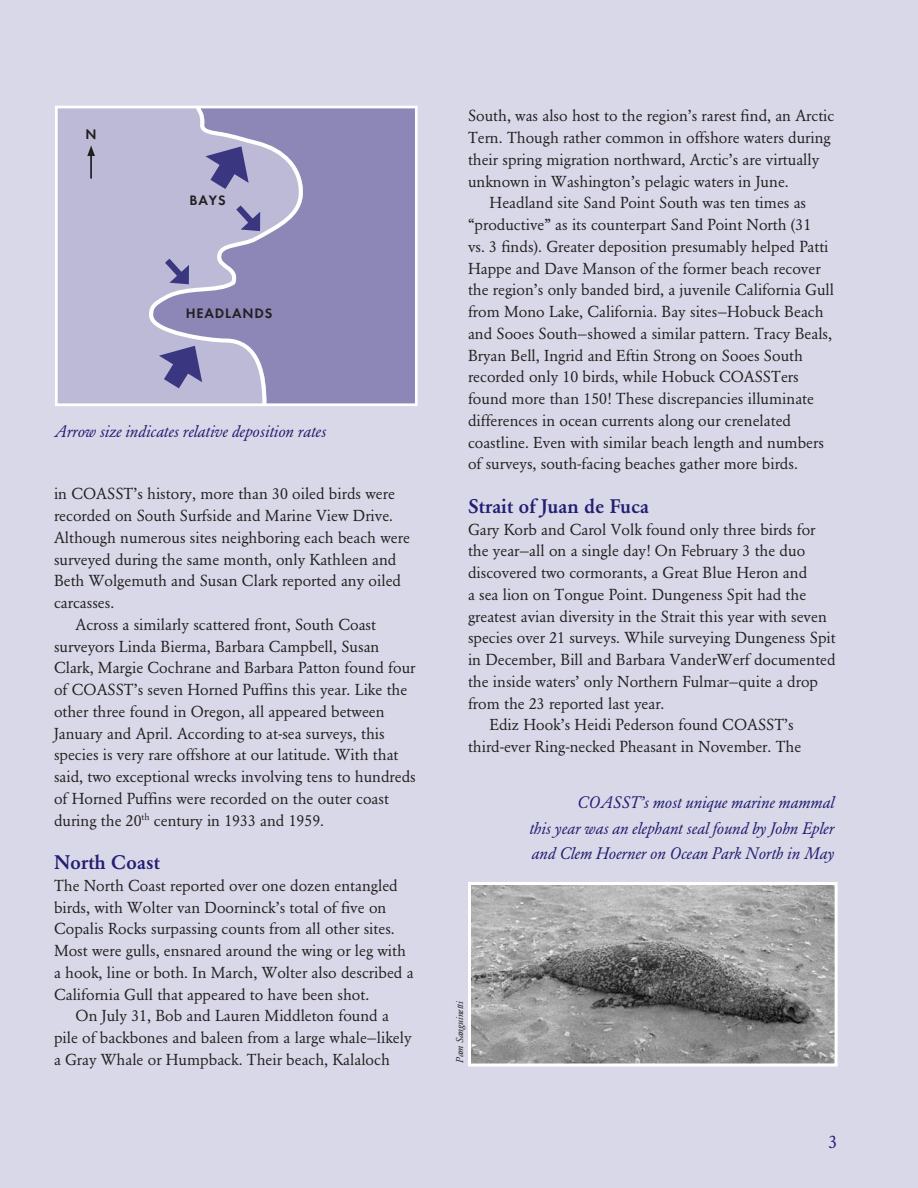
<style>
.page{position:relative;width:918px;height:1188px;background:#d9d8e8}
.page>*{position:absolute;margin:0;border:0;box-sizing:border-box;transform-origin:0 0}
.t1{font:500 19.5px "Garamond BE";color:#221e72}
.t2{font:18px "Garamond BE";color:#221e72}
.t3{font:italic 16.5px/25.5px "Garamond BE";color:#221e72;text-align:justify}
.t4{font:15.75px "Garamond BE";color:#231f20}
.t5{font:600 14.25px "Futura T";letter-spacing:.06em;color:#231f20}
.t6{font:italic 9.75px "Garamond BE";color:#231f20}
</style>
<div class="page">
<img style="left:472px;top:886px;width:362px;height:176px">
<div style="left:468px;top:882px;width:370px;height:184px;border:3px solid #fff"></div>
<div style="left:305px;top:110px;width:109px;height:292px;background:#8c87b6"></div>
<div style="left:59px;top:110px;width:89px;height:292px;background:#bcbad6"></div>
<svg style="left:148px;top:104px;width:157px;height:304px;background:#a7a4c8"></svg>
<div style="left:55px;top:106px;width:363px;height:300px;border:3px solid #fff"></div>
<svg style="left:194px;top:137px;width:69px;height:96px;background:#a3a1c5"></svg>
<svg style="left:159px;top:252px;width:32px;height:34px"></svg>
<svg style="left:147px;top:336px;width:63px;height:72px;background:#a3a1c5"></svg>
<hr style="left:90px;top:154px;width:2px;height:24px;background:#231f20">
<svg style="left:87px;top:146px;width:8px;height:10px"></svg>
<p class="t5" style="left:86px;top:128px;width:13px">N</p>
<p class="t5" style="left:190px;top:194px;width:38px">BAYS</p>
<p class="t5" style="left:186px;top:307px;width:88px">HEADLANDS</p>
<p class="t3" style="left:54px;top:420px;width:274px">Arrow size indicates relative deposition rates</p>
<p class="t4" style="left:54px;top:487px;width:342px">in COASST’s history, more than 30 oiled birds were</p>
<p class="t4" style="left:54px;top:509px;width:341px">recorded on South Surfside and Marine View Drive.</p>
<p class="t4" style="left:54px;top:531px;width:357px">Although numerous sites neighboring each beach were</p>
<p class="t4" style="left:54px;top:553px;width:344px">surveyed during the same month, only Kathleen and</p>
<p class="t4" style="left:54px;top:574px;width:349px">Beth Wolgemuth and Susan Clark reported any oiled</p>
<p class="t4" style="left:54px;top:596px;width:62px">carcasses.</p>
<p class="t4" style="left:76px;top:618px;width:302px">Across a similarly scattered front, South Coast</p>
<p class="t4" style="left:54px;top:640px;width:327px">surveyors Linda Bierma, Barbara Campbell, Susan</p>
<p class="t4" style="left:54px;top:661px;width:363px">Clark, Margie Cochrane and Barbara Patton found four</p>
<p class="t4" style="left:54px;top:683px;width:355px">of COASST’s seven Horned Puffins this year. Like the</p>
<p class="t4" style="left:54px;top:705px;width:332px">other three found in Oregon, all appeared between</p>
<p class="t4" style="left:54px;top:727px;width:332px">January and April. According to at-sea surveys, this</p>
<p class="t4" style="left:54px;top:748px;width:346px">species is very rare offshore at our latitude. With that</p>
<p class="t4" style="left:54px;top:770px;width:363px">said, two exceptional wrecks involving tens to hundreds</p>
<p class="t4" style="left:54px;top:792px;width:336px">of Horned Puffins were recorded on the outer coast</p>
<p class="t4" style="left:54px;top:814px;width:272px">during the 20<sup>th</sup> century in 1933 and 1959.</p>
<p class="t1" style="left:54px;top:854px;width:108px">North Coast</p>
<p class="t4" style="left:54px;top:879px;width:345px">The North Coast reported over one dozen entangled</p>
<p class="t4" style="left:54px;top:901px;width:334px">birds, with Wolter van Doorninck’s total of five on</p>
<p class="t4" style="left:54px;top:922px;width:342px">Copalis Rocks surpassing counts from all other sites.</p>
<p class="t4" style="left:54px;top:944px;width:354px">Most were gulls, ensnared around the wing or leg with</p>
<p class="t4" style="left:54px;top:966px;width:361px">a hook, line or both. In March, Wolter also described a</p>
<p class="t4" style="left:54px;top:988px;width:317px">California Gull that appeared to have been shot.</p>
<p class="t4" style="left:76px;top:1009px;width:315px">On July 31, Bob and Lauren Middleton found a</p>
<p class="t4" style="left:54px;top:1031px;width:359px">pile of backbones and baleen from a large whale—likely</p>
<p class="t4" style="left:54px;top:1053px;width:337px">a Gray Whale or Humpback. Their beach, Kalaloch</p>
<p class="t4" style="left:468px;top:109px;width:368px">South, was also host to the region’s rarest find, an Arctic</p>
<p class="t4" style="left:468px;top:131px;width:364px">Tern. Though rather common in offshore waters during</p>
<p class="t4" style="left:468px;top:153px;width:353px">their spring migration northward, Arctic’s are virtually</p>
<p class="t4" style="left:468px;top:175px;width:322px">unknown in Washington’s pelagic waters in June.</p>
<p class="t4" style="left:490px;top:196px;width:318px">Headland site Sand Point South was ten times as</p>
<p class="t4" style="left:468px;top:218px;width:345px">“productive” as its counterpart Sand Point North (31</p>
<p class="t4" style="left:468px;top:240px;width:362px">vs. 3 finds). Greater deposition presumably helped Patti</p>
<p class="t4" style="left:468px;top:262px;width:354px">Happe and Dave Manson of the former beach recover</p>
<p class="t4" style="left:468px;top:283px;width:368px">the region’s only banded bird, a juvenile California Gull</p>
<p class="t4" style="left:468px;top:305px;width:357px">from Mono Lake, California. Bay sites—Hobuck Beach</p>
<p class="t4" style="left:468px;top:327px;width:366px">and Sooes South—showed a similar pattern. Tracy Beals,</p>
<p class="t4" style="left:468px;top:349px;width:337px">Bryan Bell, Ingrid and Eftin Strong on Sooes South</p>
<p class="t4" style="left:468px;top:370px;width:332px">recorded only 10 birds, while Hobuck COASSTers</p>
<p class="t4" style="left:468px;top:392px;width:348px">found more than 150! These discrepancies illuminate</p>
<p class="t4" style="left:468px;top:414px;width:325px">differences in ocean currents along our crenelated</p>
<p class="t4" style="left:468px;top:436px;width:357px">coastline. Even with similar beach length and numbers</p>
<p class="t4" style="left:468px;top:457px;width:332px">of surveys, south-facing beaches gather more birds.</p>
<p class="t1" style="left:468px;top:498px;width:183px">Strait of Juan de Fuca</p>
<p class="t4" style="left:468px;top:523px;width:349px">Gary Korb and Carol Volk found only three birds for</p>
<p class="t4" style="left:468px;top:544px;width:339px">the year—all on a single day! On February 3 the duo</p>
<p class="t4" style="left:468px;top:566px;width:341px">discovered two cormorants, a Great Blue Heron and</p>
<p class="t4" style="left:468px;top:588px;width:340px">a sea lion on Tongue Point. Dungeness Spit had the</p>
<p class="t4" style="left:468px;top:610px;width:360px">greatest avian diversity in the Strait this year with seven</p>
<p class="t4" style="left:468px;top:631px;width:369px">species over 21 surveys. While surveying Dungeness Spit</p>
<p class="t4" style="left:468px;top:653px;width:369px">in December, Bill and Barbara VanderWerf documented</p>
<p class="t4" style="left:468px;top:675px;width:352px">the inside waters’ only Northern Fulmar—quite a drop</p>
<p class="t4" style="left:468px;top:697px;width:198px">from the 23 reported last year.</p>
<p class="t4" style="left:490px;top:718px;width:306px">Ediz Hook’s Heidi Pederson found COASST’s</p>
<p class="t4" style="left:468px;top:740px;width:335px">third-ever Ring-necked Pheasant in November. The</p>
<p class="t6" style="left:456px;top:1063px;width:63px;rotate:-90deg">Pam Sanguinetti</p>
<p class="t3" style="left:529px;top:791px;width:306px;text-indent:48px">COASST’s most unique marine mammal this year was an elephant seal found by John Epler and Clem Hoerner on Ocean Park North in May</p>
<p class="t2" style="left:828px;top:1134px;width:10px">3</p>
</div>
